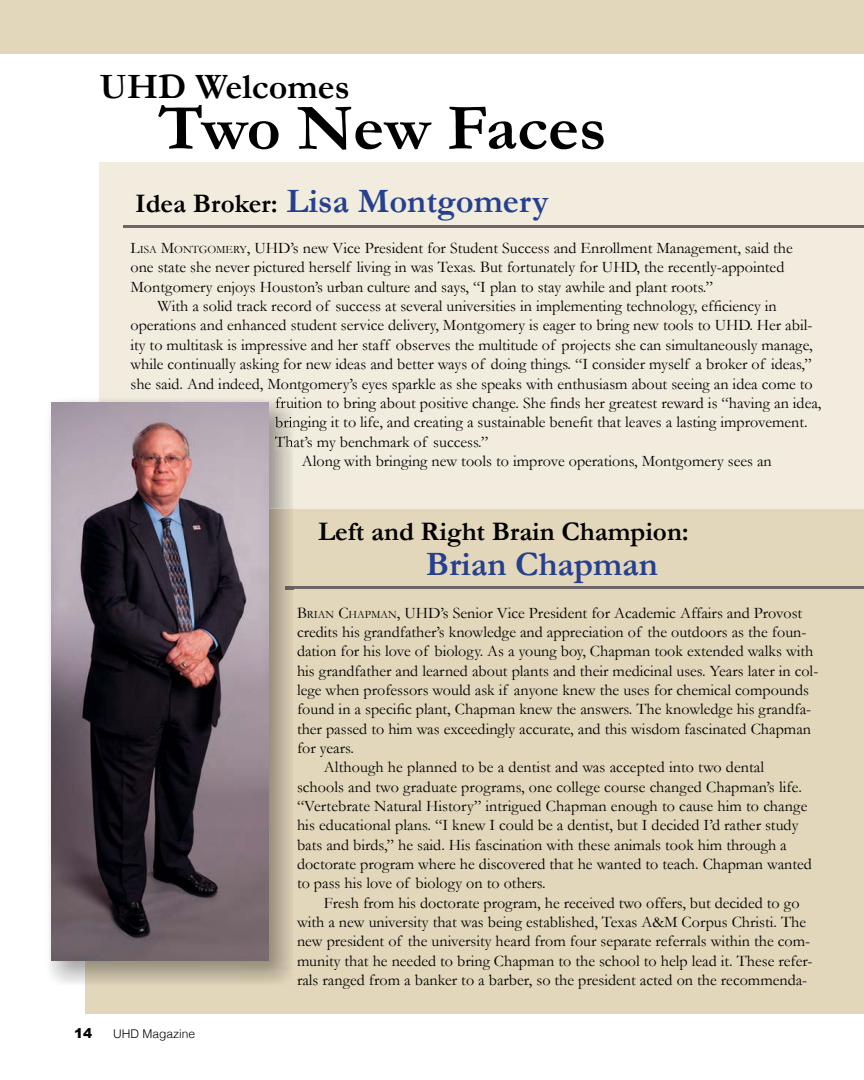
<style>
.page{position:relative;width:864px;height:1080px;background:#fff}
.page>*{position:absolute;margin:0;border:0;box-sizing:border-box;transform-origin:0 0}
.t1{font:700 66px "Garamond";color:#000}
.t2{font:700 36px "Garamond";color:#000}
.t3{font:700 34.5px "Garamond";color:#25408f}
.t4{font:700 27px "Garamond";color:#000}
.t5{font:16.2px/19.4px "Garamond";color:#000}
.t6{font:900 13.5px "Arial";color:#000}
.t7{font:300 12px "Helvetica";color:#000}
.s1{font-size:27px;color:#000}
.s2{font-style:inherit}
.s3{font-size:11.25px}
</style>
<div class="page">
<div style="left:86px;top:480px;width:778px;height:534px;background:#e2d7bb"></div>
<hr style="left:286px;top:586px;width:578px;height:3px;background:#6f6567">
<div style="left:99px;top:162px;width:765px;height:346px;background:#f1ecde"></div>
<img style="left:49px;top:400px;width:50px;height:585px">
<img style="left:242px;top:508px;width:51px;height:475px">
<svg style="left:286px;top:586px;width:7px;height:3px"></svg>
<img style="left:99px;top:400px;width:193px;height:108px">
<img style="left:276px;top:397px;width:17px;height:15px">
<img style="left:275px;top:417px;width:18px;height:14px">
<img style="left:275px;top:436px;width:18px;height:15px">
<img style="left:51px;top:402px;width:217px;height:559px">
<hr style="left:124px;top:225px;width:740px;height:3px;background:#6f6567">
<div style="left:0;top:0;width:864px;height:53px;background:#e2d7bb"></div>
<hr style="left:0;top:52px;width:864px;height:2px;background:#e2d7bb">
<h2 class="t2" style="left:100px;top:65px;width:252px">UHD Welcomes</h2>
<h1 class="t1" style="left:158px;top:89px;width:450px">Two New Faces</h1>
<h3 class="t3" style="left:135px;top:180px;width:415px"><span class="s1">Idea Broker:</span> Lisa Montgomery</h3>
<p class="t5" style="left:130px;top:238px;width:664px"><span class="s2">L</span><span class="s3">ISA</span> <span class="s2">M</span><span class="s3">ONTGOMERY</span>, UHD’s new Vice President for Student Success and Enrollment Management, said the one state she never pictured herself living in was Texas. But fortunately for UHD, the recently-appointed<br>Montgomery enjoys Houston’s urban culture and says, “I plan to stay awhile and plant roots.”</p>
<p class="t5" style="left:157px;top:296px;width:621px">With a solid track record of success at several universities in implementing technology, efficiency in</p>
<p class="t5" style="left:130px;top:316px;width:684px">operations and enhanced student service delivery, Montgomery is eager to bring new tools to UHD. Her abil-</p>
<p class="t5" style="left:130px;top:335px;width:684px">ity to multitask is impressive and her staff observes the multitude of projects she can simultaneously manage,</p>
<p class="t5" style="left:130px;top:354px;width:683px">while continually asking for new ideas and better ways of doing things. “I consider myself a broker of ideas,”</p>
<p class="t5" style="left:130px;top:374px;width:684px">she said. And indeed, Montgomery’s eyes sparkle as she speaks with enthusiasm about seeing an idea come to</p>
<p class="t5" style="left:275px;top:393px;width:548px">fruition to bring about positive change. She finds her greatest reward is “having an idea,</p>
<p class="t5" style="left:275px;top:412px;width:534px">bringing it to life, and creating a sustainable benefit that leaves a lasting improvement.</p>
<p class="t5" style="left:275px;top:432px;width:215px">That’s my benchmark of success.”</p>
<p class="t5" style="left:302px;top:451px;width:471px">Along with bringing new tools to improve operations, Montgomery sees an</p>
<h3 class="t4" style="left:318px;top:516px;width:372px">Left and Right Brain Champion:</h3>
<h3 class="t3" style="left:426px;top:543px;width:233px">Brian Chapman</h3>
<p class="t6" style="left:74px;top:1024px;width:20px">14</p>
<p class="t7" style="left:113px;top:1026px;width:84px">UHD Magazine</p>
<p class="t5" style="left:297px;top:603px;width:507px"><span class="s2">B</span><span class="s3">RIAN</span> <span class="s2">C</span><span class="s3">HAPMAN</span><span class="s2">,</span> UHD’s Senior Vice President for Academic Affairs and Provost</p>
<p class="t5" style="left:297px;top:622px;width:511px">credits his grandfather’s knowledge and appreciation of the outdoors as the foun-</p>
<p class="t5" style="left:297px;top:641px;width:518px">dation for his love of biology. As a young boy, Chapman took extended walks with</p>
<p class="t5" style="left:297px;top:661px;width:523px">his grandfather and learned about plants and their medicinal uses. Years later in col-</p>
<p class="t5" style="left:297px;top:680px;width:514px">lege when professors would ask if anyone knew the uses for chemical compounds</p>
<p class="t5" style="left:297px;top:699px;width:516px">found in a specific plant, Chapman knew the answers. The knowledge his grandfa-</p>
<p class="t5" style="left:297px;top:719px;width:516px">ther passed to him was exceedingly accurate, and this wisdom fascinated Chapman</p>
<p class="t5" style="left:297px;top:738px;width:59px">for years.</p>
<p class="t5" style="left:324px;top:757px;width:442px">Although he planned to be a dentist and was accepted into two dental</p>
<p class="t5" style="left:297px;top:777px;width:506px">schools and two graduate programs, one college course changed Chapman’s life.</p>
<p class="t5" style="left:297px;top:796px;width:512px">“Vertebrate Natural History” intrigued Chapman enough to cause him to change</p>
<p class="t5" style="left:297px;top:815px;width:503px">his educational plans. “I knew I could be a dentist, but I decided I’d rather study</p>
<p class="t5" style="left:297px;top:835px;width:491px">bats and birds,” he said. His fascination with these animals took him through a</p>
<p class="t5" style="left:297px;top:854px;width:517px">doctorate program where he discovered that he wanted to teach. Chapman wanted</p>
<p class="t5" style="left:297px;top:873px;width:250px">to pass his love of biology on to others.</p>
<p class="t5" style="left:324px;top:893px;width:477px">Fresh from his doctorate program, he received two offers, but decided to go</p>
<p class="t5" style="left:297px;top:912px;width:511px">with a new university that was being established, Texas A&amp;M Corpus Christi. The</p>
<p class="t5" style="left:297px;top:932px;width:515px">new president of the university heard from four separate referrals within the com-</p>
<p class="t5" style="left:297px;top:951px;width:517px">munity that he needed to bring Chapman to the school to help lead it. These refer-</p>
<p class="t5" style="left:297px;top:970px;width:512px">rals ranged from a banker to a barber, so the president acted on the recommenda-</p>
</div>
